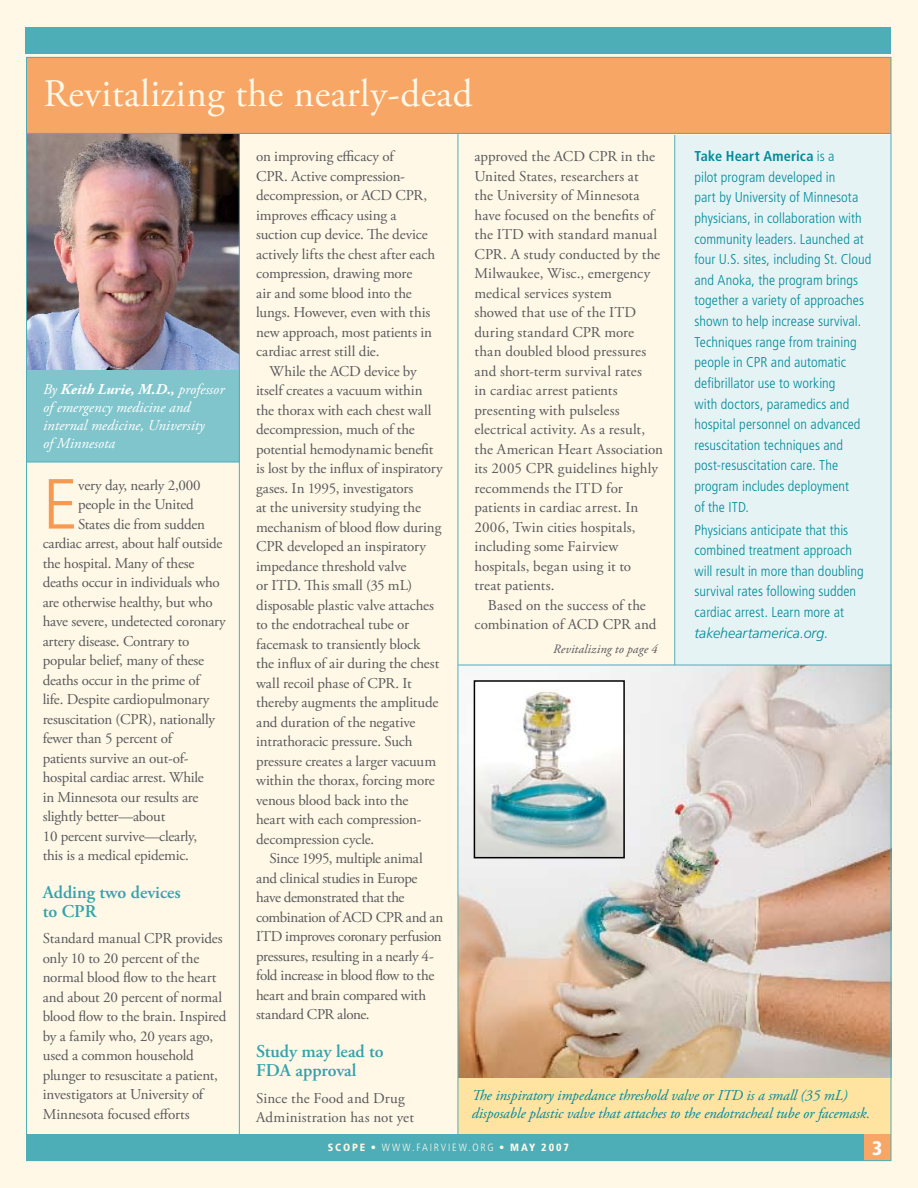
<style>
.page{position:relative;width:918px;height:1188px;background:#fff8e7}
.page>*{position:absolute;margin:0;border:0;box-sizing:border-box;transform-origin:0 0}
.t1{font:300 70.8px "Frutiger";color:#f79951}
.t2{font:39px "Adobe Garamond Pro";letter-spacing:.01em;color:#fff8e7}
.t3{font:900 condensed 19.5px "Frutiger LT Std";color:#fff}
.t4{font:600 18px/19.5px "Adobe Garamond Pro";color:#33a2ad}
.t5{font:15px/19.5px "Adobe Garamond Pro";letter-spacing:-.01em;color:#58595b}
.t6{font:15px/19.5px "Adobe Garamond Pro";letter-spacing:.01em;color:#58595b}
.t7{font:italic 15px/18px "Adobe Garamond Pro";letter-spacing:-.005em;color:#008b99}
.t8{font:italic 15px/18px "Adobe Garamond Pro";color:#fff}
.t9{font:300 condensed 14.25px/20.5px "Frutiger LT Std";letter-spacing:.005em;color:#008b99}
.t10{font:italic 12.75px "Adobe Garamond Pro";letter-spacing:.015em;color:#58595b}
.t11{font:300 condensed 10.5px "Frutiger LT Std";letter-spacing:.17em;color:#fff8e7}
.s1{font-weight:700}
.s2{font-style:italic;font-stretch:normal}
.s3{font-weight:900}
</style>
<div class="page">
<div style="left:458px;top:1074px;width:433px;height:59px;background:#fee3a1"></div>
<img style="left:459px;top:666px;width:430px;height:411px">
<img style="left:28px;top:134px;width:211px;height:236px">
<div style="left:27px;top:370px;width:212px;height:92px;background:#80c5cc"></div>
<div style="left:675px;top:135px;width:216px;height:530px;background:#e6f3f5"></div>
<div style="left:26px;top:1134px;width:865px;height:27px;background:#4daeb8"></div>
<div style="left:864px;top:1134px;width:27px;height:27px;background:#f8a666"></div>
<div style="left:26px;top:27px;width:865px;height:27px;background:#4daeb8"></div>
<div style="left:26px;top:57px;width:865px;height:77px;background:#f8a666"></div>
<hr style="left:27px;top:133px;width:864px;height:1px;background:#4daeb8">
<hr style="left:674px;top:135px;width:1px;height:530px;background:#4daeb8">
<hr style="left:239px;top:133px;width:1px;height:1001px;background:#4daeb8">
<hr style="left:458px;top:133px;width:1px;height:1006px;background:#4daeb8">
<hr style="left:27px;top:462px;width:212px;height:1px;background:#4daeb8">
<hr style="left:458px;top:665px;width:433px;height:1px;background:#4daeb8">
<img style="left:477px;top:683px;width:145px;height:172px">
<div style="left:474px;top:680px;width:151px;height:178px;border:2px solid #000"></div>
<h2 class="t2" style="left:43px;top:70px;width:431px">Revitalizing the nearly-dead</h2>
<p class="t8" style="left:43px;top:380px;width:183px">By <span class="s1">Keith Lurie, M.D.,</span> professor of emergency medicine and internal medicine, University<br>of Minnesota</p>
<h1 class="t1" style="left:43px;top:464px;width:37px">E</h1>
<p class="t5" style="left:78px;top:476px;width:124px">very day, nearly 2,000</p>
<p class="t5" style="left:78px;top:495px;width:117px">people in the United</p>
<p class="t5" style="left:78px;top:515px;width:128px">States die from sudden</p>
<p class="t5" style="left:43px;top:534px;width:181px">cardiac arrest, about half outside</p>
<p class="t5" style="left:43px;top:554px;width:153px">the hospital. Many of these</p>
<p class="t5" style="left:43px;top:573px;width:179px">deaths occur in individuals who</p>
<p class="t5" style="left:43px;top:593px;width:172px">are otherwise healthy, but who</p>
<p class="t5" style="left:43px;top:612px;width:185px">have severe, undetected coronary</p>
<p class="t5" style="left:43px;top:632px;width:148px">artery disease. Contrary to</p>
<p class="t5" style="left:43px;top:651px;width:163px">popular belief, many of these</p>
<p class="t5" style="left:43px;top:671px;width:159px">deaths occur in the prime of</p>
<p class="t5" style="left:43px;top:690px;width:168px">life. Despite cardiopulmonary</p>
<p class="t5" style="left:43px;top:710px;width:174px">resuscitation (CPR), nationally</p>
<p class="t5" style="left:43px;top:729px;width:131px">fewer than 5 percent of</p>
<p class="t5" style="left:43px;top:749px;width:147px">patients survive an out-of-</p>
<p class="t5" style="left:43px;top:768px;width:163px">hospital cardiac arrest. While</p>
<p class="t5" style="left:43px;top:788px;width:157px">in Minnesota our results are</p>
<p class="t5" style="left:43px;top:807px;width:124px">slightly better—about</p>
<p class="t5" style="left:43px;top:827px;width:156px">10 percent survive—clearly,</p>
<p class="t5" style="left:43px;top:846px;width:148px">this is a medical epidemic.</p>
<p class="t4" style="left:43px;top:882px;width:140px">Adding two devices to CPR</p>
<p class="t5" style="left:43px;top:929px;width:185px">Standard manual CPR provides only 10 to 20 percent of the normal blood flow to the heart and about 20 percent of normal blood flow to the brain. Inspired by a family who, 20 years ago, used a common household plunger to resuscitate a patient, investigators at University of<br>Minnesota focused efforts</p>
<p class="t5" style="left:256px;top:147px;width:181px">on improving efficacy of<br>CPR. Active compression&shy;decompression, or ACD CPR, improves efficacy using a suction cup device. The device actively lifts the chest after each compression, drawing more<br>air and some blood into the lungs. However, even with this new approach, most patients in cardiac arrest still die.</p>
<p class="t5" style="left:256px;top:362px;width:188px;text-indent:14px">While the ACD device by itself creates a vacuum within the thorax with each chest wall decompression, much of the potential hemodynamic benefit is lost by the influx of inspiratory gases. In 1995, investigators<br>at the university studying the mechanism of blood flow during<br>CPR developed an inspiratory impedance threshold valve<br>or ITD. This small (35 mL) disposable plastic valve attaches to the endotracheal tube or facemask to transiently block<br>the influx of air during the chest wall recoil phase of CPR. It thereby augments the amplitude and duration of the negative intrathoracic pressure. Such pressure creates a larger vacuum within the thorax, forcing more venous blood back into the<br>heart with each compression&shy;decompression cycle.</p>
<p class="t5" style="left:256px;top:849px;width:189px;text-indent:14px">Since 1995, multiple animal and clinical studies in Europe have demonstrated that the combination of ACD CPR and an<br>ITD improves coronary perfusion pressures, resulting in a nearly 4- fold increase in blood flow to the heart and brain compared with standard CPR alone.</p>
<p class="t4" style="left:256px;top:1042px;width:129px">Study may lead to<br>FDA approval</p>
<p class="t6" style="left:256px;top:1089px;width:159px">Since the Food and Drug<br>Administration has not yet</p>
<p class="t6" style="left:474px;top:147px;width:190px">approved the ACD CPR in the<br>United States, researchers at<br>the University of Minnesota have focused on the benefits of the ITD with standard manual<br>CPR. A study conducted by the<br>Milwaukee, Wisc., emergency medical services system<br>showed that use of the ITD during standard CPR more than doubled blood pressures and short-term survival rates<br>in cardiac arrest patients presenting with pulseless electrical activity. As a result, the American Heart Association its 2005 CPR guidelines highly recommends the ITD for patients in cardiac arrest. In<br>2006, Twin cities hospitals, including some Fairview hospitals, began using it to<br>treat patients.</p>
<p class="t5" style="left:474px;top:596px;width:184px;text-align:center">Based on the success of the combination of ACD CPR and</p>
<p class="t10" style="left:553px;top:641px;width:106px">Revitalizing to page 4</p>
<p class="t9" style="left:694px;top:146px;width:178px"><span class="s1">Take Heart America</span> is a<br>pilot program developed in<br>part by University of Minnesota physicians, in collaboration with community leaders. Launched at four U.S. sites, including St. Cloud and Anoka, the program brings together a variety of approaches shown to help increase survival.<br>Techniques range from training people in CPR and automatic defibrillator use to working<br>with doctors, paramedics and hospital personnel on advanced resuscitation techniques and post-resuscitation care. The program includes deployment<br>of the ITD.</p>
<p class="t9" style="left:694px;top:519px;width:171px">Physicians anticipate that this combined treatment approach will result in more than doubling survival rates following sudden cardiac arrest. Learn more at <span class="s2">takeheartamerica.org</span>.</p>
<p class="t7" style="left:472px;top:1087px;width:400px">The inspiratory impedance threshold valve or ITD is a small (35 mL) disposable plastic valve that attaches to the endotracheal tube or facemask.</p>
<p class="t11" style="left:328px;top:1142px;width:243px"><span class="s3">SCOPE</span> • www.fairview.org • <span class="s3">MAY 2007</span></p>
<h3 class="t3" style="left:872px;top:1136px;width:12px">3</h3>
</div>
